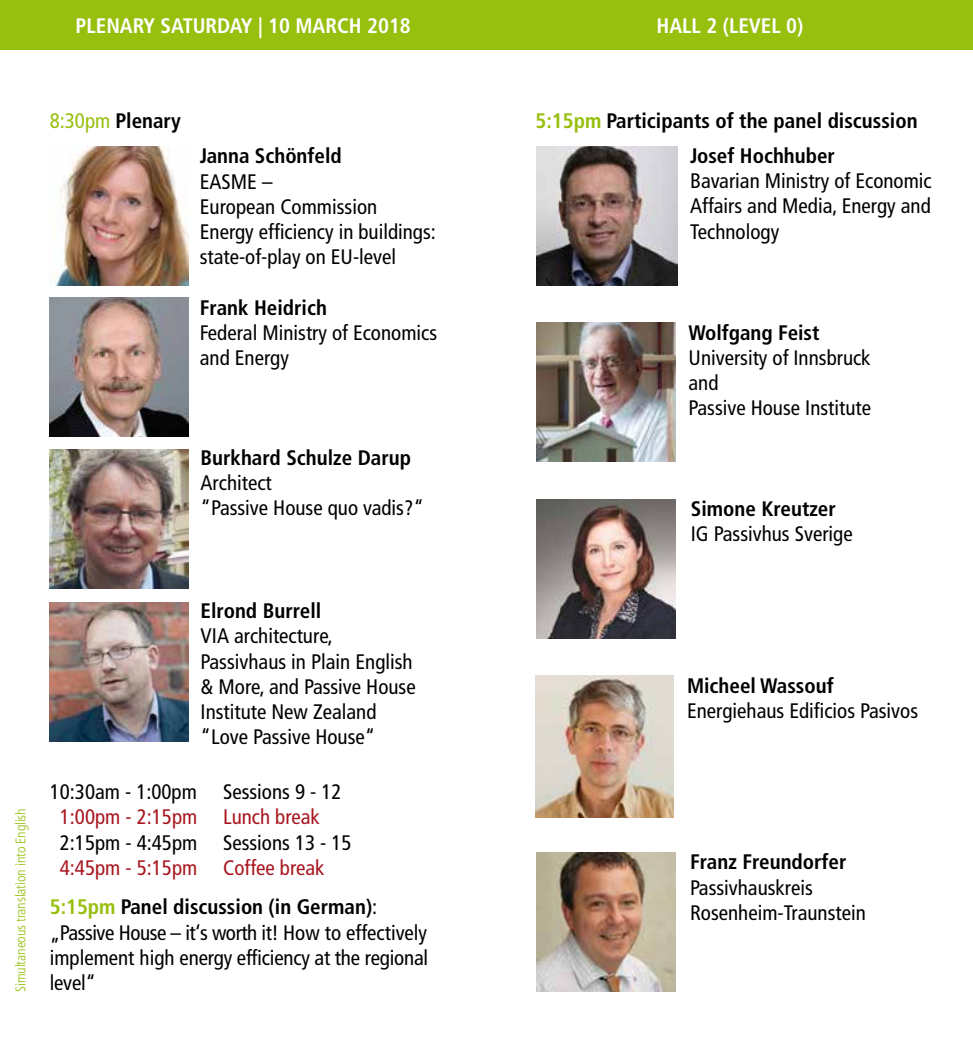
<style>
.page{position:relative;width:973px;height:1042px;background:#fff}
.page>*{position:absolute;margin:0;border:0;box-sizing:border-box;transform-origin:0 0}
.t1{font:condensed 21px/25.2px "Frutiger";color:#000}
.t2{font:700 condensed 21px "Frutiger";color:#000}
.t3{font:condensed 21px "Frutiger";color:#a8161f}
.t4{font:700 condensed 21px "Frutiger";color:#fff}
.t5{font:300 condensed 14px "Frutiger";letter-spacing:-.01em;color:#97bf0d}
.s1{font-weight:400;color:#97bf0d}
.s2{color:#97bf0d}
.s3{font-weight:700;color:#97bf0d}
.s4{font-weight:700}
</style>
<div class="page">
<div style="left:0;top:0;width:972px;height:50px;background:#97bf0d"></div>
<img style="left:50px;top:449px;width:139px;height:139px">
<img style="left:54px;top:146px;width:135px;height:139px">
<img style="left:50px;top:298px;width:139px;height:139px">
<img style="left:50px;top:602px;width:139px;height:139px">
<img style="left:536px;top:323px;width:139px;height:139px">
<img style="left:536px;top:146px;width:141px;height:139px">
<img style="left:536px;top:852px;width:139px;height:139px">
<img style="left:536px;top:499px;width:139px;height:139px">
<img style="left:535px;top:676px;width:138px;height:141px">
<p class="t4" style="left:76px;top:13px;width:337px">PLENARY SATURDAY | 10 MARCH 2018</p>
<p class="t4" style="left:656px;top:13px;width:148px">HALL 2 (LEVEL 0)</p>
<p class="t2" style="left:50px;top:109px;width:132px"><span class="s1">8:30pm</span> Plenary</p>
<p class="t2" style="left:535px;top:109px;width:383px"><span class="s2">5:15pm</span> Participants of the panel discussion</p>
<p class="t2" style="left:200px;top:144px;width:143px">Janna Schönfeld</p>
<p class="t1" style="left:200px;top:169px;width:237px">EASME –<br>European Commission<br>Energy efficiency in buildings: state-of-play on EU-level</p>
<p class="t2" style="left:200px;top:295px;width:129px">Frank Heidrich</p>
<p class="t1" style="left:200px;top:320px;width:239px">Federal Ministry of Economics and Energy</p>
<p class="t2" style="left:200px;top:445px;width:212px">Burkhard Schulze Darup</p>
<p class="t1" style="left:200px;top:470px;width:225px">Architect<br>“Passive House quo vadis?“</p>
<p class="t2" style="left:690px;top:143px;width:146px">Josef Hochhuber</p>
<p class="t1" style="left:690px;top:168px;width:243px;text-align:justify">Bavarian Ministry of Economic Affairs and Media, Energy and Technology</p>
<p class="t2" style="left:688px;top:320px;width:132px">Wolfgang Feist</p>
<p class="t1" style="left:688px;top:345px;width:184px">University of Innsbruck and<br>Passive House Institute</p>
<p class="t2" style="left:690px;top:496px;width:146px">Simone Kreutzer</p>
<p class="t1" style="left:690px;top:521px;width:163px">IG Passivhus Sverige</p>
<p class="t5" style="left:13px;top:991px;width:185px;rotate:-90deg">Simultaneous translation into English</p>
<p class="t2" style="left:200px;top:598px;width:122px">Elrond Burrell</p>
<p class="t1" style="left:200px;top:623px;width:216px">VIA architecture,<br>Passivhaus in Plain English &amp; More, and Passive House<br>Institute New Zealand “Love Passive House“</p>
<p class="t1" style="left:50px;top:779px;width:293px">10:30am - 1:00pm Sessions 9 - 12</p>
<p class="t3" style="left:60px;top:805px;width:261px">1:00pm - 2:15pm Lunch break</p>
<p class="t1" style="left:60px;top:830px;width:293px">2:15pm - 4:45pm Sessions 13 - 15</p>
<p class="t3" style="left:60px;top:855px;width:266px">4:45pm - 5:15pm Coffee break</p>
<p class="t1" style="left:50px;top:894px;width:380px"><span class="s3">5:15pm</span> <span class="s4">Panel discussion (in German)</span>: „Passive House – it‘s worth it! How to effectively implement high energy efficiency at the regional level“</p>
<p class="t2" style="left:687px;top:673px;width:148px">Micheel Wassouf</p>
<p class="t1" style="left:687px;top:698px;width:232px">Energiehaus Edificios Pasivos</p>
<p class="t2" style="left:690px;top:849px;width:158px">Franz Freundorfer</p>
<p class="t1" style="left:690px;top:875px;width:177px">Passivhauskreis<br>Rosenheim-Traunstein</p>
</div>
